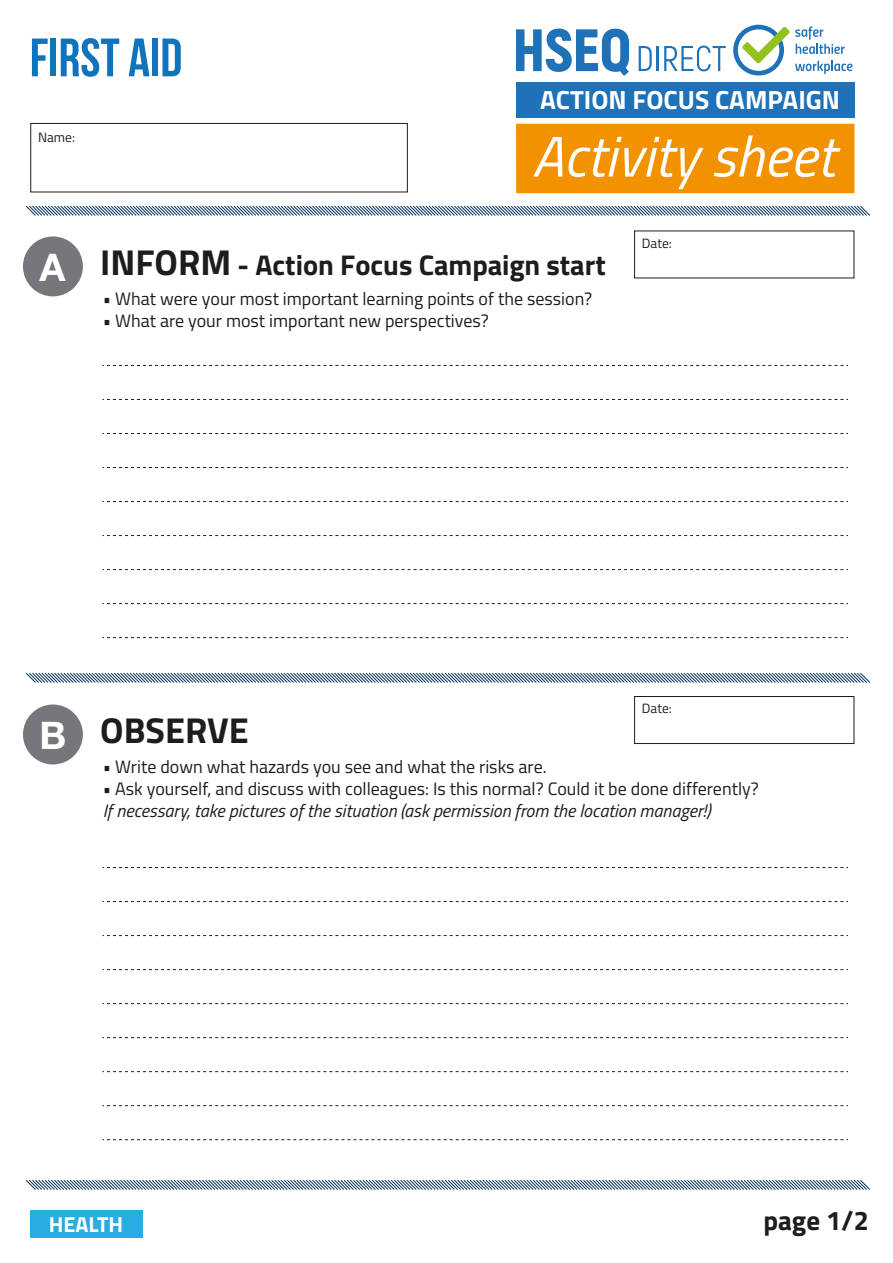
<style>
.page{position:relative;width:893px;height:1263px;background:#fff}
.page>*{position:absolute;margin:0;border:0;box-sizing:border-box;transform-origin:0 0}
.t1{font:italic 57.15px "Titillium";color:#fff}
.t2{font:700 54px "Bebas Neue";color:#1074bc}
.t3{font:700 38.1px "Helvetica Neue LT Std";color:#fff}
.t4{font:700 36px "Titillium";color:#1d1d1b}
.t5{font:700 28.5px "Titillium";color:#1d1d1b}
.t6{font:700 27px "Titillium";color:#1d1d1b}
.t7{font:700 26.25px "Titillium";color:#fff}
.t8{font:700 21.6px "Titillium";color:#fff}
.t9{font:18px "Titillium";color:#1d1d1b}
.t10{font:italic 18px "Titillium";color:#1d1d1b}
.t11{font:13.5px "Titillium";color:#1d1d1b}
.s1{font-size:36px}
</style>
<div class="page">
<div style="left:516px;top:124px;width:338px;height:69px;background:#f39200"></div>
<svg style="left:25px;top:205px;width:845px;height:11px"></svg>
<svg style="left:25px;top:672px;width:845px;height:11px"></svg>
<svg style="left:25px;top:1180px;width:845px;height:10px"></svg>
<svg style="left:102px;top:365px;width:746px;height:1px"></svg>
<svg style="left:102px;top:399px;width:746px;height:1px"></svg>
<svg style="left:102px;top:433px;width:746px;height:1px"></svg>
<svg style="left:102px;top:467px;width:746px;height:1px"></svg>
<svg style="left:102px;top:501px;width:746px;height:1px"></svg>
<svg style="left:102px;top:535px;width:746px;height:1px"></svg>
<svg style="left:102px;top:569px;width:746px;height:1px"></svg>
<svg style="left:102px;top:603px;width:746px;height:1px"></svg>
<svg style="left:102px;top:637px;width:746px;height:1px"></svg>
<div style="left:23px;top:236px;width:60px;height:60px;background:#76777b;border-radius:50%"></div>
<svg style="left:102px;top:867px;width:746px;height:1px"></svg>
<svg style="left:102px;top:901px;width:746px;height:1px"></svg>
<svg style="left:102px;top:935px;width:746px;height:1px"></svg>
<svg style="left:102px;top:969px;width:746px;height:1px"></svg>
<svg style="left:102px;top:1003px;width:746px;height:1px"></svg>
<svg style="left:102px;top:1037px;width:746px;height:1px"></svg>
<svg style="left:102px;top:1071px;width:746px;height:1px"></svg>
<svg style="left:102px;top:1105px;width:746px;height:1px"></svg>
<svg style="left:102px;top:1139px;width:746px;height:1px"></svg>
<div style="left:23px;top:704px;width:60px;height:60px;background:#76777b;border-radius:50%"></div>
<div style="left:30px;top:123px;width:378px;height:69px;border:1px solid #1d1d1b"></div>
<div style="left:634px;top:696px;width:220px;height:48px;border:1px solid #1d1d1b"></div>
<svg style="left:639px;top:46px;width:13px;height:25px"></svg>
<hr style="left:656px;top:46px;width:3px;height:25px;background:#1f71b8">
<svg style="left:664px;top:46px;width:62px;height:25px"></svg>
<svg style="left:516px;top:29px;width:113px;height:47px"></svg>
<svg style="left:733px;top:25px;width:119px;height:51px"></svg>
<div style="left:516px;top:82px;width:339px;height:35px;background:#1f71b8"></div>
<div style="left:30px;top:1210px;width:112px;height:28px;background:#28ade1"></div>
<p class="t2" style="left:30px;top:28px;width:154px">FIRST AID</p>
<p class="t11" style="left:38px;top:127px;width:38px">Name:</p>
<h3 class="t7" style="left:540px;top:80px;width:301px">ACTION FOCUS CAMPAIGN</h3>
<h1 class="t1" style="left:532px;top:115px;width:304px">Activity sheet</h1>
<p class="t11" style="left:642px;top:233px;width:31px">Date:</p>
<h3 class="t3" style="left:40px;top:243px;width:28px">A</h3>
<h3 class="t5" style="left:100px;top:243px;width:507px"><span class="s1">INFORM</span> - Action Focus Campaign start</h3>
<p class="t9" style="left:103px;top:286px;width:491px">• What were your most important learning points of the session?</p>
<p class="t9" style="left:103px;top:307px;width:387px">• What are your most important new perspectives?</p>
<h3 class="t3" style="left:40px;top:711px;width:28px">B</h3>
<h3 class="t4" style="left:100px;top:703px;width:150px">OBSERVE</h3>
<p class="t11" style="left:642px;top:698px;width:31px">Date:</p>
<p class="t9" style="left:103px;top:754px;width:445px">• Write down what hazards you see and what the risks are.</p>
<p class="t9" style="left:103px;top:775px;width:657px">• Ask yourself, and discuss with colleagues: Is this normal? Could it be done differently?</p>
<p class="t10" style="left:103px;top:797px;width:609px">If necessary, take pictures of the situation (ask permission from the location manager!)</p>
<p class="t8" style="left:49px;top:1207px;width:76px">HEALTH</p>
<h3 class="t6" style="left:763px;top:1200px;width:107px">page 1/2</h3>
</div>
